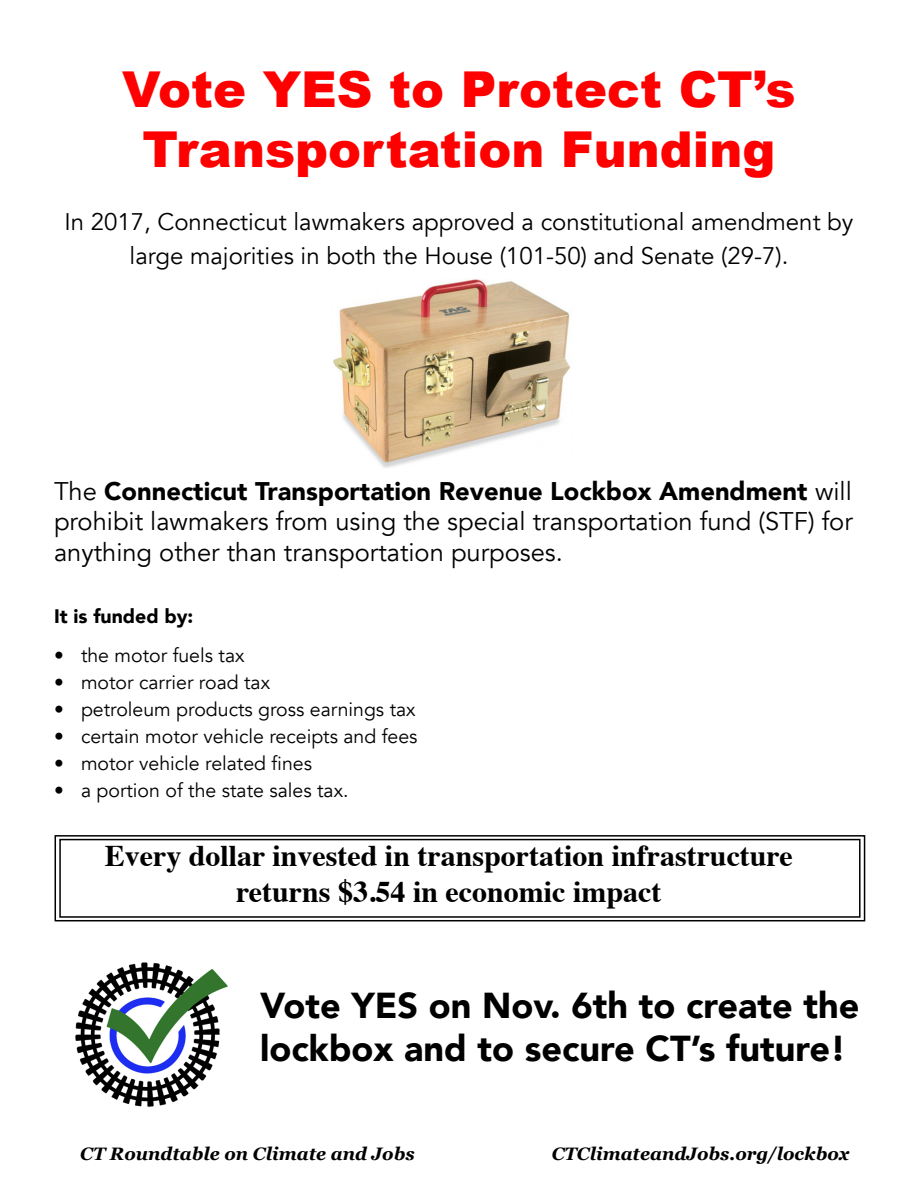
<style>
.page{position:relative;width:918px;height:1188px;background:#fff}
.page>*{position:absolute;margin:0;border:0;box-sizing:border-box;transform-origin:0 0}
.t1{font:900 49.5px/59.4px "Arial";color:#f00;text-align:center}
.t2{font:900 36px/43.2px "Avenir";color:#000}
.t3{font:700 30px "Times";color:#000}
.t4{font:25.5px/30.6px "Avenir";color:#000;text-align:justify}
.t5{font:24px/34.2px "Avenir";color:#000;text-align:center}
.t6{font:19.5px "Avenir";color:#000}
.t7{font:900 19.5px "Avenir";color:#000}
.t8{font:italic 700 18px "Georgia";color:#000}
.s1{font-weight:900}
</style>
<div class="page">
<img style="left:333px;top:279px;width:237px;height:189px">
<img style="left:75px;top:962px;width:153px;height:145px">
<div style="left:59px;top:839px;width:802px;height:79px;border:2px solid #000"></div>
<div style="left:55px;top:835px;width:810px;height:86px;border:2px solid #000"></div>
<p class="t1" style="left:122px;top:58px;width:675px">Vote YES to Protect CT’s<br>Transportation Funding</p>
<p class="t5" style="left:64px;top:205px;width:791px">In 2017, Connecticut lawmakers approved a constitutional amendment by large majorities in both the House (101-50) and Senate (29-7).</p>
<p class="t4" style="left:54px;top:476px;width:800px">The <span class="s1">Connecticut Transportation Revenue Lockbox Amendment</span> will prohibit lawmakers from using the special transportation fund (STF) for anything other than transportation purposes.</p>
<p class="t7" style="left:54px;top:600px;width:141px">It is funded by:</p>
<p class="t6" style="left:54px;top:644px;width:192px">• the motor fuels tax</p>
<p class="t6" style="left:54px;top:671px;width:218px">• motor carrier road tax</p>
<p class="t6" style="left:54px;top:698px;width:363px">• petroleum products gross earnings tax</p>
<p class="t6" style="left:54px;top:725px;width:365px">• certain motor vehicle receipts and fees</p>
<p class="t6" style="left:54px;top:752px;width:260px">• motor vehicle related fines</p>
<p class="t6" style="left:54px;top:779px;width:296px">• a portion of the state sales tax.</p>
<p class="t3" style="left:105px;top:828px;width:690px">Every dollar invested in transportation infrastructure</p>
<p class="t3" style="left:236px;top:864px;width:427px">returns $3.54 in economic impact</p>
<p class="t2" style="left:260px;top:983px;width:601px">Vote YES on Nov. 6th to create the lockbox and to secure CT’s future!</p>
<p class="t8" style="left:80px;top:1140px;width:336px">CT Roundtable on Climate and Jobs</p>
<p class="t8" style="left:552px;top:1140px;width:299px">CTClimateandJobs.org/lockbox</p>
</div>
